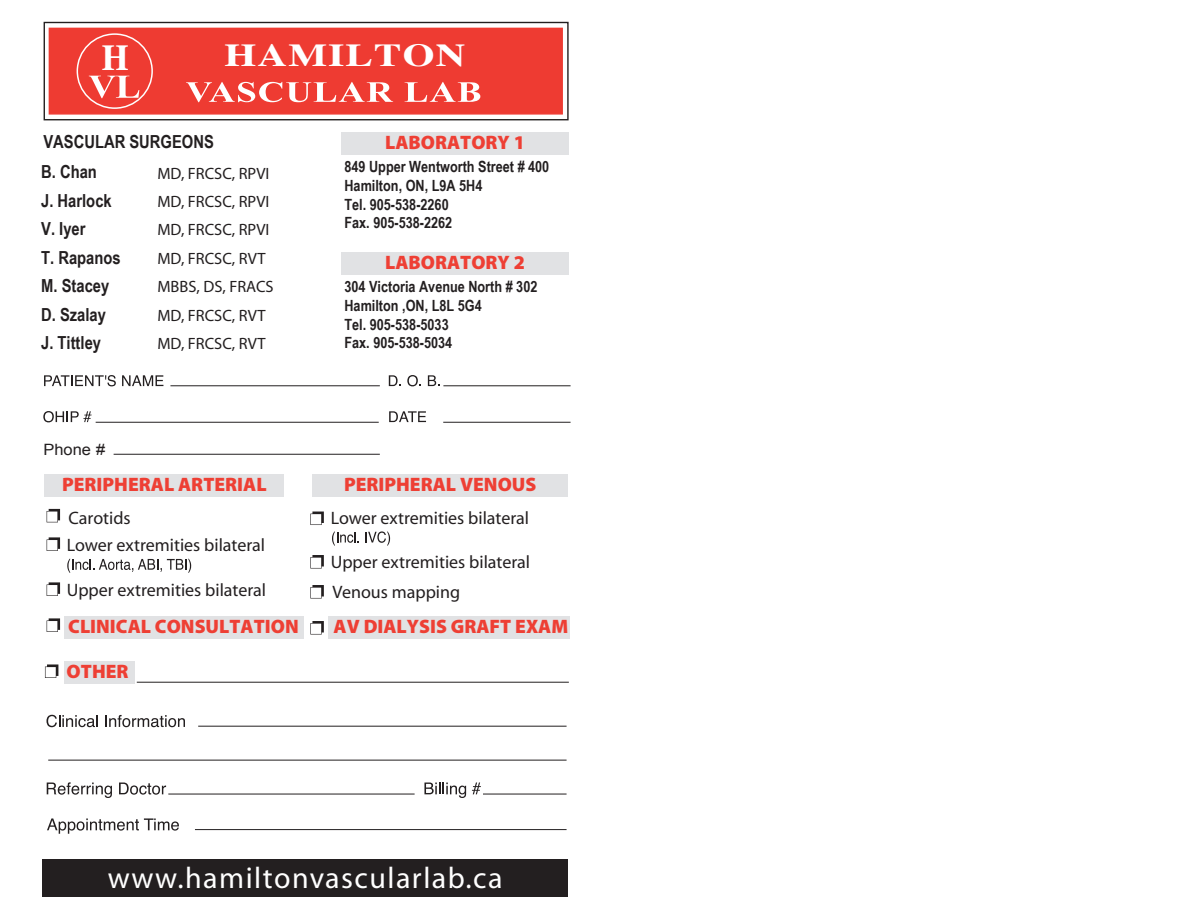
<style>
.page{position:relative;width:1188px;height:918px;background:#fff}
.page>*{position:absolute;margin:0;border:0;box-sizing:border-box;transform-origin:0 0}
.t1{font:700 36.6px "Times";color:#fff;scale:.95 1}
.t2{font:700 32.1px "Times CE";letter-spacing:.03em;color:#fff;scale:1.28 1}
.t3{font:30px "Myriad";letter-spacing:.05em;color:#fff}
.t4{font:900 19.5px "Myriad Pro";color:#ee3f34}
.t5{font:18px "Myriad";color:#231f20}
.t6{font:700 18px/28.5px "Arial Narrow";color:#231f20}
.t7{font:16.35px/28.5px "Myriad Pro";color:#231f20}
.t8{font:15.6px "Arial";color:#231f20;scale:1.06 1}
.t9{font:700 15.45px/18.6px "Arial Narrow";color:#231f20}
.s1{font-style:italic}
</style>
<div class="page">
<svg style="left:44px;top:375px;width:72px;height:11px"></svg>
<svg style="left:122px;top:375px;width:41px;height:11px"></svg>
<svg style="left:389px;top:375px;width:12px;height:11px"></svg>
<svg style="left:407px;top:375px;width:14px;height:11px"></svg>
<svg style="left:428px;top:375px;width:12px;height:11px"></svg>
<svg style="left:43px;top:411px;width:49px;height:11px"></svg>
<svg style="left:389px;top:411px;width:37px;height:11px"></svg>
<hr style="left:170px;top:385px;width:210px;height:1px;background:#231f20">
<hr style="left:443px;top:385px;width:128px;height:1px;background:#231f20">
<hr style="left:443px;top:422px;width:128px;height:1px;background:#231f20">
<hr style="left:96px;top:422px;width:283px;height:1px;background:#231f20">
<div style="left:49px;top:28px;width:514px;height:87px;background:#ee3b32;border:1px solid #ee3b32"></div>
<svg style="left:186px;top:82px;width:207px;height:20px"></svg>
<svg style="left:405px;top:82px;width:75px;height:20px"></svg>
<div style="left:77px;top:33px;width:76px;height:76px;border:2px solid #fff;border-radius:50%"></div>
<svg style="left:89px;top:76px;width:50px;height:22px"></svg>
<div style="left:44px;top:22px;width:525px;height:98px;border:1px solid #231f20"></div>
<hr style="left:114px;top:454px;width:266px;height:1px;background:#231f20">
<div style="left:42px;top:859px;width:526px;height:38px;background:#231f20"></div>
<div style="left:64px;top:662px;width:70px;height:22px;background:#e1e2e4"></div>
<div style="left:44px;top:475px;width:239px;height:22px;background:#e1e2e4"></div>
<div style="left:329px;top:616px;width:241px;height:23px;background:#e1e2e4"></div>
<div style="left:312px;top:475px;width:256px;height:22px;background:#e1e2e4"></div>
<div style="left:64px;top:616px;width:239px;height:23px;background:#e1e2e4"></div>
<svg style="left:47px;top:509px;width:13px;height:13px"></svg>
<svg style="left:47px;top:537px;width:13px;height:14px"></svg>
<svg style="left:47px;top:582px;width:13px;height:14px"></svg>
<svg style="left:47px;top:618px;width:13px;height:14px"></svg>
<svg style="left:47px;top:782px;width:65px;height:16px"></svg>
<svg style="left:119px;top:783px;width:47px;height:12px"></svg>
<svg style="left:424px;top:783px;width:42px;height:15px"></svg>
<svg style="left:472px;top:783px;width:9px;height:11px"></svg>
<hr style="left:137px;top:682px;width:432px;height:1px;background:#231f20">
<hr style="left:48px;top:760px;width:519px;height:1px;background:#231f20">
<hr style="left:198px;top:726px;width:369px;height:1px;background:#231f20">
<hr style="left:195px;top:829px;width:372px;height:1px;background:#231f20">
<hr style="left:483px;top:794px;width:84px;height:1px;background:#231f20">
<hr style="left:168px;top:794px;width:247px;height:1px;background:#231f20">
<svg style="left:310px;top:512px;width:14px;height:13px"></svg>
<svg style="left:310px;top:555px;width:14px;height:14px"></svg>
<svg style="left:310px;top:585px;width:14px;height:14px"></svg>
<svg style="left:310px;top:621px;width:14px;height:14px"></svg>
<svg style="left:67px;top:559px;width:124px;height:14px"></svg>
<svg style="left:45px;top:664px;width:13px;height:14px"></svg>
<svg style="left:332px;top:532px;width:27px;height:14px"></svg>
<svg style="left:365px;top:531px;width:25px;height:15px"></svg>
<svg style="left:47px;top:715px;width:51px;height:12px"></svg>
<svg style="left:105px;top:715px;width:80px;height:12px"></svg>
<svg style="left:47px;top:818px;width:132px;height:16px"></svg>
<div style="left:341px;top:132px;width:228px;height:22px;background:#e1e2e4"></div>
<div style="left:341px;top:252px;width:228px;height:23px;background:#e1e2e4"></div>
<h1 class="t1" style="left:102px;top:22px;width:30px">H</h1>
<h2 class="t2" style="left:224px;top:34px;width:190px">HAMILTON</h2>
<p class="t6" style="left:41px;top:126px;width:174px;line-height:30.6px">VASCULAR SURGEONS<br>B. Chan</p>
<p class="t6" style="left:41px;top:186px;width:81px">J. Harlock<br>V. Iyer<br>T. Rapanos<br>M. Stacey<br>D. Szalay<br>J. Tittley</p>
<p class="t7" style="left:157px;top:159px;width:118px">MD, FRCSC, RPVI<br>MD, FRCSC, RPVI<br>MD, FRCSC, RPVI<br>MD, FRCSC, RVT<br>MBBS, DS, FRACS<br>MD, FRCSC, RVT<br>MD, FRCSC, RVT</p>
<p class="t8" style="left:43px;top:439px;width:59px">Phone <span class="s1">#</span></p>
<p class="t4" style="left:385px;top:131px;width:141px">LABORATORY 1</p>
<p class="t9" style="left:344px;top:158px;width:206px">849 Upper Wentworth Street # 400<br>Hamilton, ON, L9A 5H4<br>Tel. 905-538-2260<br>Fax. 905-538-2262</p>
<p class="t4" style="left:385px;top:252px;width:141px">LABORATORY 2</p>
<p class="t9" style="left:344px;top:278px;width:194px">304 Victoria Avenue North # 302<br>Hamilton ,ON, L8L 5G4<br>Tel. 905-538-5033<br>Fax. 905-538-5034</p>
<p class="t4" style="left:62px;top:474px;width:206px">PERIPHERAL ARTERIAL</p>
<p class="t4" style="left:344px;top:474px;width:194px">PERIPHERAL VENOUS</p>
<p class="t5" style="left:69px;top:509px;width:64px">Carotids</p>
<p class="t5" style="left:67px;top:536px;width:200px">Lower extremities bilateral</p>
<p class="t5" style="left:67px;top:581px;width:201px">Upper extremities bilateral</p>
<p class="t5" style="left:331px;top:509px;width:200px">Lower extremities bilateral</p>
<p class="t5" style="left:331px;top:553px;width:201px">Upper extremities bilateral</p>
<p class="t5" style="left:333px;top:583px;width:129px">Venous mapping</p>
<p class="t4" style="left:68px;top:615px;width:232px">CLINICAL CONSULTATION</p>
<p class="t4" style="left:334px;top:615px;width:236px">AV DIALYSIS GRAFT EXAM</p>
<p class="t4" style="left:67px;top:661px;width:63px">OTHER</p>
<h3 class="t3" style="left:108px;top:863px;width:396px">www.hamiltonvascularlab.ca</h3>
</div>
